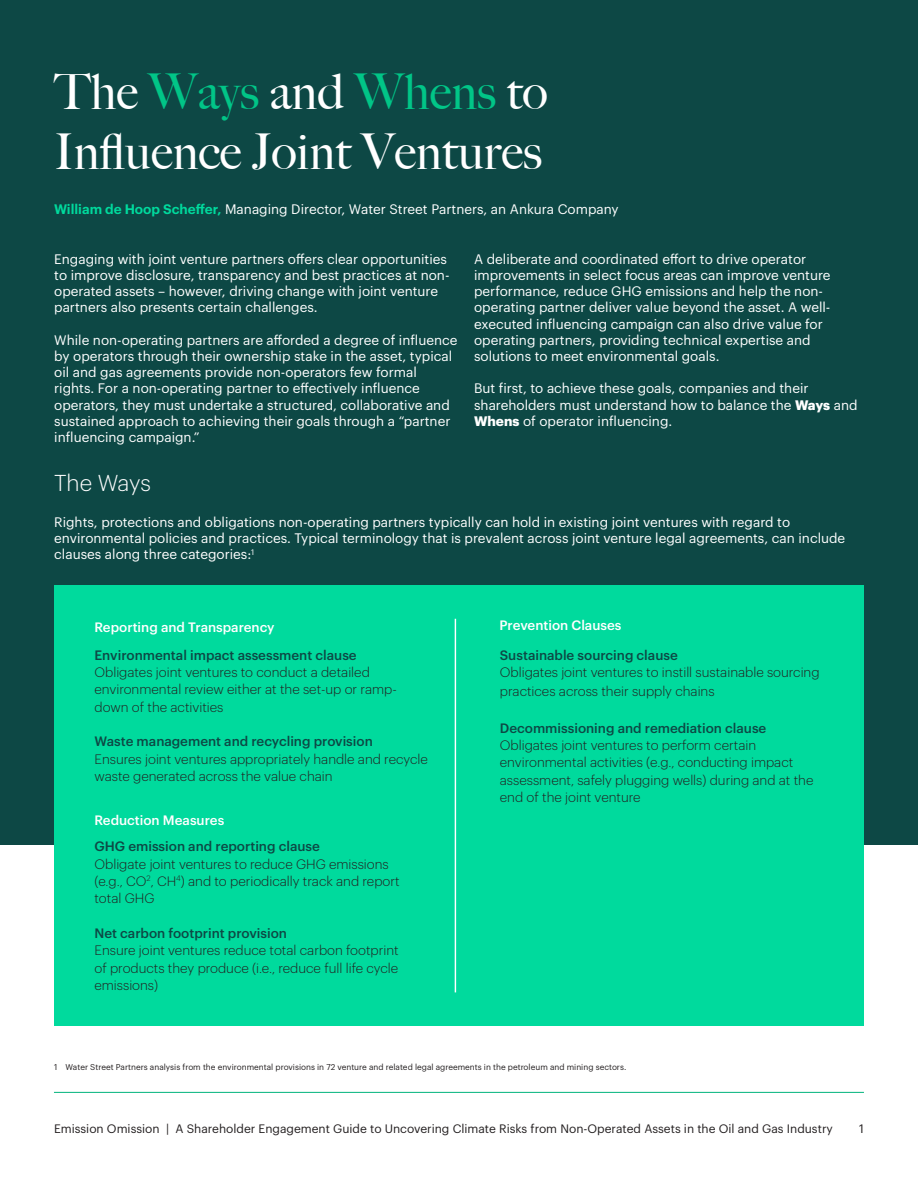
<style>
.page{position:relative;width:918px;height:1188px;background:#fff}
.page>*{position:absolute;margin:0;border:0;box-sizing:border-box;transform-origin:0 0}
.t1{font:500 49.5px/59.4px "Big Caslon";color:#fff}
.t2{font:300 22.5px "Graphik";color:#fff}
.t3{font:13.5px/16.2px "Graphik";color:#fff}
.t4{font:300 13.35px/17.4px "Graphik";color:#231f20}
.t5{font:500 13.35px "Graphik";color:#0d4845}
.t6{font:500 13.35px "Graphik";color:#fff}
.t7{font:12px "Graphik";color:#231f20}
.t8{font:8.25px "Graphik";color:#231f20}
.s1{color:#01c587}
.s2{font-weight:600;color:#00da9d}
.s3{font-weight:700}
</style>
<div class="page">
<div style="left:0;top:0;width:918px;height:845px;background:#0d4845"></div>
<hr style="left:54px;top:1092px;width:810px;height:1px;background:#00b37b">
<div style="left:55px;top:585px;width:809px;height:441px;background:#00da9d"></div>
<hr style="left:455px;top:619px;width:1px;height:373px;background:#fff">
<p class="t1" style="left:54px;top:60px;width:495px">The <span class="s1">Ways</span> and <span class="s1">Whens</span> to<br>Influence Joint Ventures</p>
<p class="t3" style="left:54px;top:199px;width:566px"><span class="s2">William de Hoop Scheffer,</span> Managing Director, Water Street Partners, an Ankura Company</p>
<p class="t3" style="left:54px;top:250px;width:397px">Engaging with joint venture partners offers clear opportunities to improve disclosure, transparency and best practices at non&shy;operated assets – however, driving change with joint venture partners also presents certain challenges.</p>
<p class="t3" style="left:54px;top:331px;width:405px">While non-operating partners are afforded a degree of influence by operators through their ownership stake in the asset, typical oil and gas agreements provide non-operators few formal rights. For a non-operating partner to effectively influence operators, they must undertake a structured, collaborative and sustained approach to achieving their goals through a “partner influencing campaign.”</p>
<p class="t2" style="left:54px;top:467px;width:99px">The Ways</p>
<p class="t3" style="left:474px;top:250px;width:358px">A deliberate and coordinated effort to drive operator improvements in select focus areas can improve venture performance, reduce GHG emissions and help the non&shy;operating partner deliver value beyond the asset. A well&shy;executed influencing campaign can also drive value for operating partners, providing technical expertise and solutions to meet environmental goals.</p>
<p class="t3" style="left:474px;top:379px;width:385px">But first, to achieve these goals, companies and their shareholders must understand how to balance the <span class="s3">Ways</span> and<br><span class="s3">Whens</span> of operator influencing.</p>
<p class="t3" style="left:54px;top:513px;width:793px">Rights, protections and obligations non-operating partners typically can hold in existing joint ventures with regard to environmental policies and practices. Typical terminology that is prevalent across joint venture legal agreements, can include clauses along three categories:<sup>1</sup></p>
<p class="t6" style="left:94px;top:617px;width:182px">Reporting and Transparency</p>
<p class="t6" style="left:500px;top:615px;width:124px">Prevention Clauses</p>
<p class="t5" style="left:94px;top:645px;width:264px">Environmental impact assessment clause</p>
<p class="t4" style="left:94px;top:662px;width:304px">Obligates joint ventures to conduct a detailed environmental review either at the set-up or ramp&shy;down of the activities</p>
<p class="t5" style="left:94px;top:731px;width:280px">Waste management and recycling provision</p>
<p class="t4" style="left:94px;top:749px;width:335px">Ensures joint ventures appropriately handle and recycle waste generated across the value chain</p>
<p class="t6" style="left:94px;top:810px;width:131px">Reduction Measures</p>
<p class="t5" style="left:94px;top:836px;width:227px">GHG emission and reporting clause</p>
<p class="t4" style="left:94px;top:854px;width:307px">Obligate joint ventures to reduce GHG emissions (e.g., CO<sup>2</sup>, CH<sup>4</sup>) and to periodically track and report total GHG</p>
<p class="t5" style="left:94px;top:923px;width:194px">Net carbon footprint provision</p>
<p class="t4" style="left:94px;top:941px;width:306px;text-align:justify">Ensure joint ventures reduce total carbon footprint of products they produce (i.e., reduce full life cycle emissions)</p>
<p class="t5" style="left:500px;top:645px;width:179px">Sustainable sourcing clause</p>
<p class="t4" style="left:500px;top:662px;width:321px;line-height:18.9px">Obligates joint ventures to instill sustainable sourcing practices across their supply chains</p>
<p class="t5" style="left:500px;top:718px;width:268px">Decommissioning and remediation clause</p>
<p class="t4" style="left:500px;top:735px;width:315px">Obligates joint ventures to perform certain environmental activities (e.g., conducting impact assessment, safely plugging wells) during and at the end of the joint venture</p>
<p class="t8" style="left:54px;top:1061px;width:574px">1 Water Street Partners analysis from the environmental provisions in 72 venture and related legal agreements in the petroleum and mining sectors.</p>
<p class="t7" style="left:54px;top:1120px;width:780px">Emission Omission | A Shareholder Engagement Guide to Uncovering Climate Risks from Non-Operated Assets in the Oil and Gas Industry</p>
<p class="t7" style="left:859px;top:1120px;width:6px">1</p>
</div>
